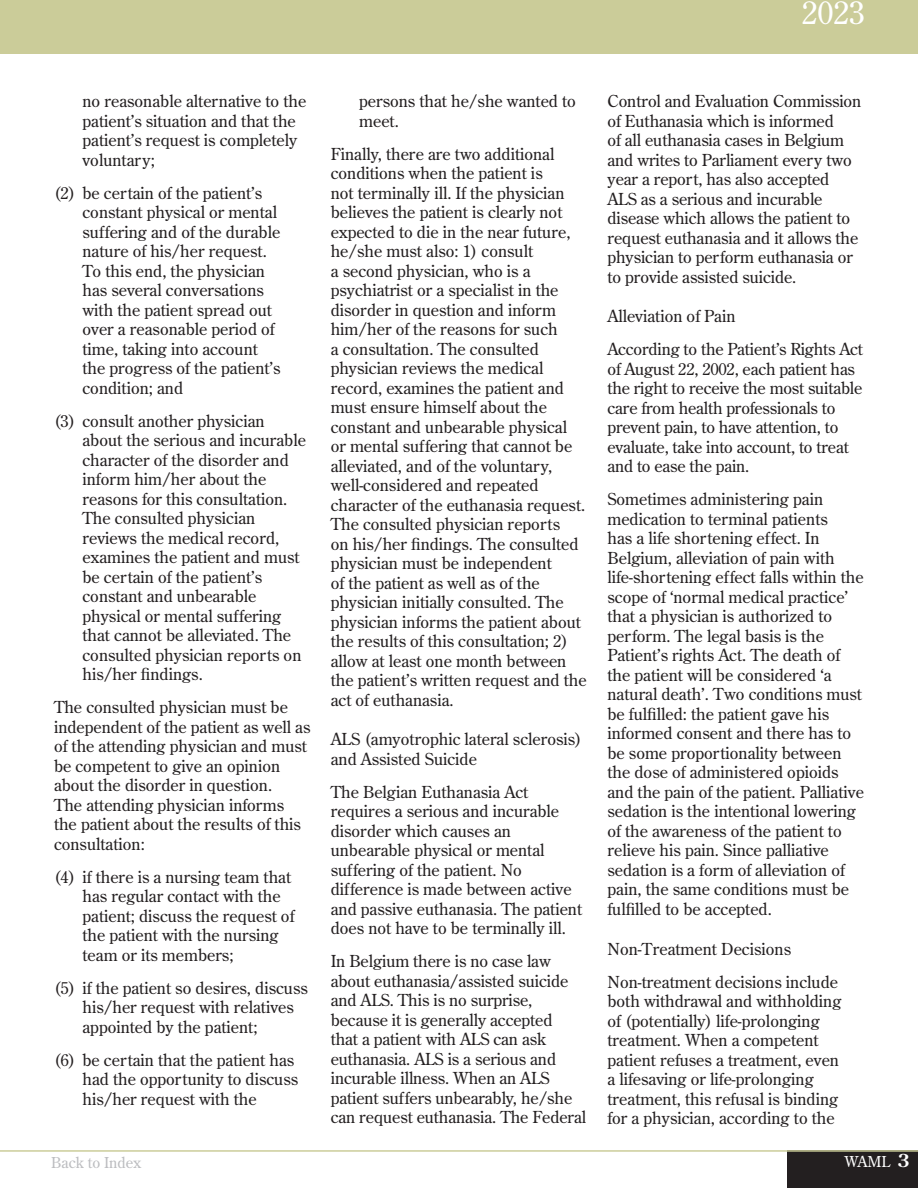
<style>
.page{position:relative;width:918px;height:1188px;background:#fff}
.page>*{position:absolute;margin:0;border:0;box-sizing:border-box;transform-origin:0 0}
.t1{font:31.5px "Century Old Style Std";color:#fff}
.t2{font:16.5px/19.5px "Century Old Style Std";color:#231f20}
.t3{font:15px "Century Old Style Std";color:#bcbdc0}
.t4{font:15px "Century Old Style Std";color:#fff}
.s1{font-weight:700;font-size:18px}
</style>
<div class="page">
<div style="left:788px;top:1150px;width:130px;height:38px;background:#231f20"></div>
<div style="left:0;top:0;width:918px;height:54px;background:#cbcc99"></div>
<hr style="left:0;top:1150px;width:918px;height:2px;background:#cbcc99">
<h1 class="t1" style="left:802px;top:-8px;width:64px">2023</h1>
<p class="t2" style="left:82px;top:91px;width:225px">no reasonable alternative to the patient’s situation and that the patient’s request is completely voluntary;</p>
<p class="t2" style="left:82px;top:183px;width:200px;text-indent:-28px">(2) be certain of the patient’s constant physical or mental suffering and of the durable nature of his/her request.<br>To this end, the physician has several conversations with the patient spread out over a reasonable period of time, taking into account the progress of the patient’s condition; and</p>
<p class="t2" style="left:82px;top:411px;width:225px;text-indent:-28px">(3) consult another physician about the serious and incurable character of the disorder and inform him/her about the reasons for this consultation.<br>The consulted physician reviews the medical record, examines the patient and must be certain of the patient’s constant and unbearable physical or mental suffering that cannot be alleviated. The consulted physician reports on his/her findings.</p>
<p class="t2" style="left:54px;top:697px;width:258px">The consulted physician must be independent of the patient as well as of the attending physician and must be competent to give an opinion about the disorder in question.<br>The attending physician informs the patient about the results of this consultation:</p>
<p class="t2" style="left:82px;top:867px;width:213px;text-indent:-28px">(4) if there is a nursing team that has regular contact with the patient; discuss the request of the patient with the nursing team or its members;</p>
<p class="t2" style="left:82px;top:978px;width:227px;text-indent:-28px">(5) if the patient so desires, discuss his/her request with relatives appointed by the patient;</p>
<p class="t2" style="left:82px;top:1050px;width:217px;text-indent:-28px">(6) be certain that the patient has had the opportunity to discuss his/her request with the</p>
<p class="t3" style="left:51px;top:1153px;width:91px">Back to Index</p>
<p class="t2" style="left:359px;top:91px;width:218px">persons that he/she wanted to meet.</p>
<p class="t2" style="left:331px;top:144px;width:257px">Finally, there are two additional conditions when the patient is<br>not terminally ill. If the physician believes the patient is clearly not expected to die in the near future, he/she must also: 1) consult<br>a second physician, who is a psychiatrist or a specialist in the disorder in question and inform him/her of the reasons for such<br>a consultation. The consulted physician reviews the medical record, examines the patient and must ensure himself about the constant and unbearable physical<br>or mental suffering that cannot be alleviated, and of the voluntary, well-considered and repeated character of the euthanasia request.<br>The consulted physician reports<br>on his/her findings. The consulted physician must be independent<br>of the patient as well as of the physician initially consulted. The physician informs the patient about the results of this consultation; 2) allow at least one month between the patient’s written request and the act of euthanasia.</p>
<p class="t2" style="left:331px;top:729px;width:253px">ALS (amyotrophic lateral sclerosis) and Assisted Suicide</p>
<p class="t2" style="left:331px;top:782px;width:253px">The Belgian Euthanasia Act requires a serious and incurable disorder which causes an unbearable physical or mental suffering of the patient. No difference is made between active and passive euthanasia. The patient does not have to be terminally ill.</p>
<p class="t2" style="left:331px;top:951px;width:257px">In Belgium there is no case law about euthanasia/assisted suicide and ALS. This is no surprise, because it is generally accepted<br>that a patient with ALS can ask euthanasia. ALS is a serious and incurable illness. When an ALS patient suffers unbearably, he/she can request euthanasia. The Federal</p>
<p class="t2" style="left:608px;top:91px;width:255px">Control and Evaluation Commission of Euthanasia which is informed<br>of all euthanasia cases in Belgium and writes to Parliament every two year a report, has also accepted ALS as a serious and incurable disease which allows the patient to request euthanasia and it allows the physician to perform euthanasia or to provide assisted suicide.</p>
<p class="t2" style="left:608px;top:306px;width:130px">Alleviation of Pain</p>
<p class="t2" style="left:608px;top:339px;width:257px">According to the Patient’s Rights Act of August 22, 2002, each patient has the right to receive the most suitable care from health professionals to prevent pain, to have attention, to evaluate, take into account, to treat and to ease the pain.</p>
<p class="t2" style="left:608px;top:489px;width:258px">Sometimes administering pain medication to terminal patients<br>has a life shortening effect. In Belgium, alleviation of pain with life-shortening effect falls within the scope of ‘normal medical practice’ that a physician is authorized to perform. The legal basis is the Patient’s rights Act. The death of the patient will be considered ‘a natural death’. Two conditions must be fulfilled: the patient gave his informed consent and there has to be some proportionality between the dose of administered opioids and the pain of the patient. Palliative sedation is the intentional lowering of the awareness of the patient to relieve his pain. Since palliative sedation is a form of alleviation of pain, the same conditions must be fulfilled to be accepted.</p>
<p class="t2" style="left:608px;top:939px;width:185px">Non-Treatment Decisions</p>
<p class="t2" style="left:608px;top:972px;width:236px">Non-treatment decisions include both withdrawal and withholding of (potentially) life-prolonging treatment. When a competent patient refuses a treatment, even a lifesaving or life-prolonging treatment, this refusal is binding for a physician, according to the</p>
<p class="t4" style="left:845px;top:1152px;width:67px">WAML <span class="s1">3</span></p>
</div>
